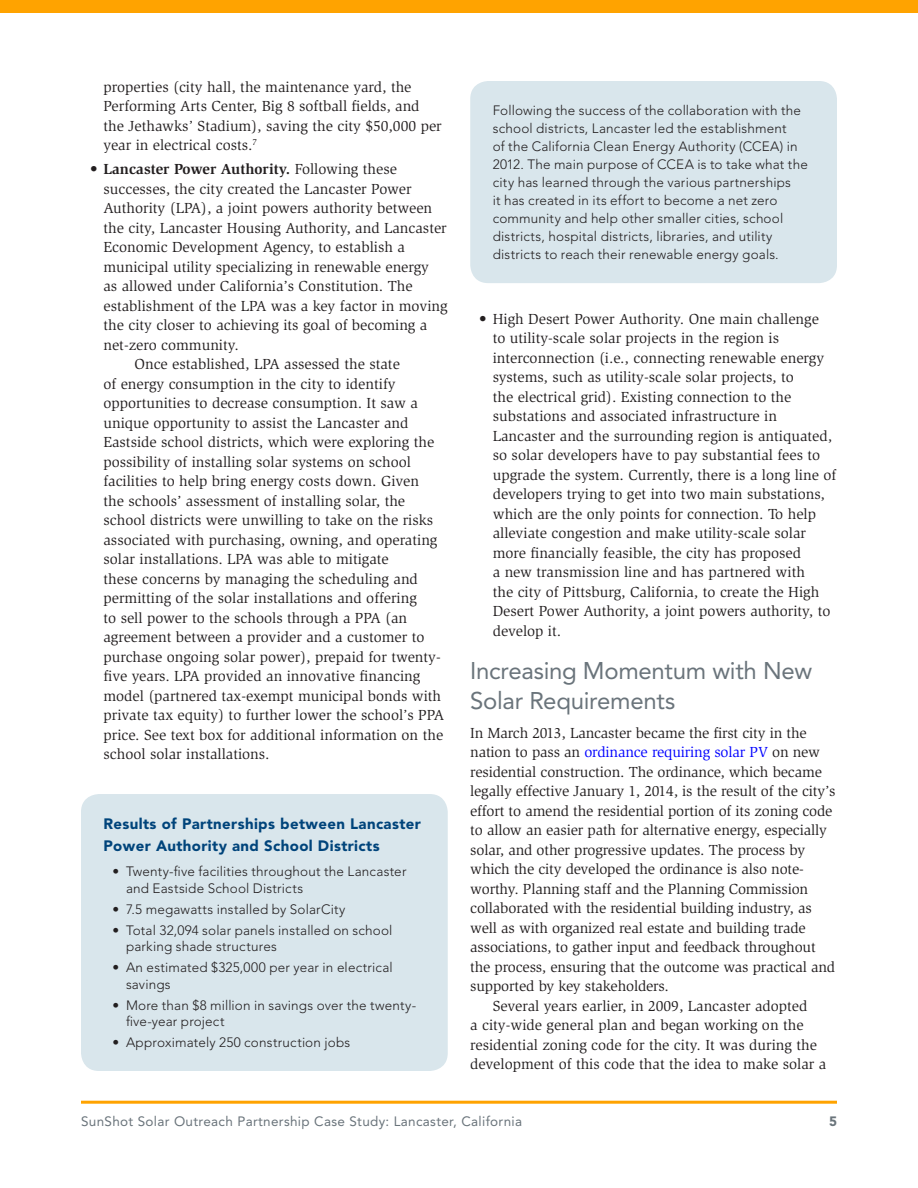
<style>
.page{position:relative;width:918px;height:1188px;background:#fff}
.page>*{position:absolute;margin:0;border:0;box-sizing:border-box;transform-origin:0 0}
.ha{font:24px/30px "Avenir LT Std";letter-spacing:-.015em;color:#6a747b}
.t1{font:15px/19.5px "Slimbach Std";color:#231f20}
.t{font:15px/19.5px "Slimbach Std";color:#231f20}
.sh{font:900 15px/21.6px "Avenir LT Std";letter-spacing:.025em;color:#00447b}
.None-2{font:700 15px "Slimbach Std";color:#231f20}
.st1{font:300 13.5px/18px "Avenir LT Std";letter-spacing:.01em;color:#231f20}
.t2{font:13.5px "Avenir LT Std";letter-spacing:.025em;color:#6a747b}
.t3{font:900 13.5px "Avenir LT Std";color:#6a747b}
.s1{font-weight:400}
.s2{color:#00f}
</style>
<div class="page">
<hr style="left:81px;top:1101px;width:756px;height:3px;background:#ffa300">
<div style="left:0;top:0;width:918px;height:14px;background:#ffa300"></div>
<div style="left:81px;top:794px;width:367px;height:277px;background:#d9e6ec;border-radius:18px"></div>
<div style="left:470px;top:81px;width:367px;height:202px;background:#d9e6ec;border-radius:18px"></div>
<p class="t1" style="left:104px;top:77px;width:340px">properties (city hall, the maintenance yard, the Performing Arts Center, Big 8 softball fields, and the Jethawks’ Stadium), saving the city $50,000 per year in electrical costs.<sup>7</sup></p>
<p class="None-2" style="left:90px;top:160px;width:309px">• Lancaster Power Authority. <span class="s1">Following these</span></p>
<p class="t1" style="left:104px;top:179px;width:310px">successes, the city created the Lancaster Power</p>
<p class="t1" style="left:104px;top:199px;width:330px">Authority (LPA), a joint powers authority between</p>
<p class="t1" style="left:104px;top:218px;width:345px">the city, Lancaster Housing Authority, and Lancaster</p>
<p class="t1" style="left:104px;top:238px;width:303px">Economic Development Agency, to establish a</p>
<p class="t1" style="left:104px;top:257px;width:327px">municipal utility specializing in renewable energy</p>
<p class="t1" style="left:104px;top:277px;width:311px">as allowed under California’s Constitution. The</p>
<p class="t1" style="left:104px;top:296px;width:346px">establishment of the LPA was a key factor in moving</p>
<p class="t1" style="left:104px;top:316px;width:325px">the city closer to achieving its goal of becoming a</p>
<p class="t1" style="left:104px;top:335px;width:137px">net-zero community.</p>
<p class="t1" style="left:135px;top:355px;width:267px">Once established, LPA assessed the state</p>
<p class="t1" style="left:104px;top:374px;width:294px">of energy consumption in the city to identify</p>
<p class="t1" style="left:104px;top:394px;width:316px">opportunities to decrease consumption. It saw a</p>
<p class="t1" style="left:104px;top:413px;width:307px">unique opportunity to assist the Lancaster and</p>
<p class="t1" style="left:104px;top:433px;width:332px">Eastside school districts, which were exploring the</p>
<p class="t1" style="left:104px;top:452px;width:309px">possibility of installing solar systems on school</p>
<p class="t1" style="left:104px;top:472px;width:317px">facilities to help bring energy costs down. Given</p>
<p class="t1" style="left:104px;top:491px;width:303px">the schools’ assessment of installing solar, the</p>
<p class="t1" style="left:104px;top:511px;width:331px">school districts were unwilling to take on the risks</p>
<p class="t1" style="left:104px;top:530px;width:335px">associated with purchasing, owning, and operating</p>
<p class="t1" style="left:104px;top:550px;width:287px">solar installations. LPA was able to mitigate</p>
<p class="t1" style="left:104px;top:569px;width:316px">these concerns by managing the scheduling and</p>
<p class="t1" style="left:104px;top:589px;width:315px">permitting of the solar installations and offering</p>
<p class="t1" style="left:104px;top:608px;width:305px">to sell power to the schools through a PPA (an</p>
<p class="t1" style="left:104px;top:628px;width:323px">agreement between a provider and a customer to</p>
<p class="t1" style="left:104px;top:647px;width:339px">purchase ongoing solar power), prepaid for twenty-</p>
<p class="t1" style="left:104px;top:667px;width:318px">five years. LPA provided an innovative financing</p>
<p class="t1" style="left:104px;top:686px;width:339px">model (partnered tax-exempt municipal bonds with</p>
<p class="t1" style="left:104px;top:706px;width:342px">private tax equity) to further lower the school’s PPA</p>
<p class="t1" style="left:104px;top:725px;width:341px">price. See text box for additional information on the</p>
<p class="t1" style="left:104px;top:745px;width:167px">school solar installations.</p>
<p class="sh" style="left:104px;top:813px;width:319px">Results of Partnerships between Lancaster<br>Power Authority and School Districts</p>
<p class="st1" style="left:126px;top:864px;width:282px;line-height:16.5px;text-indent:-14px">• Twenty-five facilities throughout the Lancaster and Eastside School Districts</p>
<p class="st1" style="left:112px;top:900px;width:235px">• 7.5 megawatts installed by SolarCity</p>
<p class="st1" style="left:126px;top:922px;width:268px;line-height:16.5px;text-indent:-14px">• Total 32,094 solar panels installed on school parking shade structures</p>
<p class="st1" style="left:126px;top:960px;width:268px;line-height:16.5px;text-indent:-14px">• An estimated $325,000 per year in electrical savings</p>
<p class="st1" style="left:126px;top:997px;width:292px;line-height:16.5px;text-indent:-14px">• More than $8 million in savings over the twenty&shy;five-year project</p>
<p class="st1" style="left:112px;top:1034px;width:239px">• Approximately 250 construction jobs</p>
<p class="st1" style="left:493px;top:102px;width:317px">Following the success of the collaboration with the school districts, Lancaster led the establishment<br>of the California Clean Energy Authority (CCEA) in 2012. The main purpose of CCEA is to take what the city has learned through the various partnerships<br>it has created in its effort to become a net zero community and help other smaller cities, school districts, hospital districts, libraries, and utility districts to reach their renewable energy goals.</p>
<p class="t1" style="left:493px;top:309px;width:345px;text-indent:-14px">• High Desert Power Authority. One main challenge<br>to utility-scale solar projects in the region is interconnection (i.e., connecting renewable energy systems, such as utility-scale solar projects, to<br>the electrical grid). Existing connection to the substations and associated infrastructure in Lancaster and the surrounding region is antiquated, so solar developers have to pay substantial fees to upgrade the system. Currently, there is a long line of developers trying to get into two main substations, which are the only points for connection. To help alleviate congestion and make utility-scale solar more financially feasible, the city has proposed<br>a new transmission line and has partnered with<br>the city of Pittsburg, California, to create the High Desert Power Authority, a joint powers authority, to develop it.</p>
<p class="ha" style="left:470px;top:656px;width:343px">Increasing Momentum with New<br>Solar Requirements</p>
<p class="t1" style="left:470px;top:723px;width:367px">In March 2013, Lancaster became the first city in the nation to pass an <span class="s2">ordinance requiring solar PV</span> on new residential construction. The ordinance, which became legally effective January 1, 2014, is the result of the city’s effort to amend the residential portion of its zoning code to allow an easier path for alternative energy, especially solar, and other progressive updates. The process by which the city developed the ordinance is also note&shy;worthy. Planning staff and the Planning Commission collaborated with the residential building industry, as well as with organized real estate and building trade associations, to gather input and feedback throughout the process, ensuring that the outcome was practical and supported by key stakeholders.</p>
<p class="t" style="left:470px;top:996px;width:358px;text-indent:22px">Several years earlier, in 2009, Lancaster adopted<br>a city-wide general plan and began working on the residential zoning code for the city. It was during the development of this code that the idea to make solar a</p>
<p class="t2" style="left:81px;top:1114px;width:443px">SunShot Solar Outreach Partnership Case Study: Lancaster, California</p>
<p class="t3" style="left:829px;top:1113px;width:9px">5</p>
</div>
